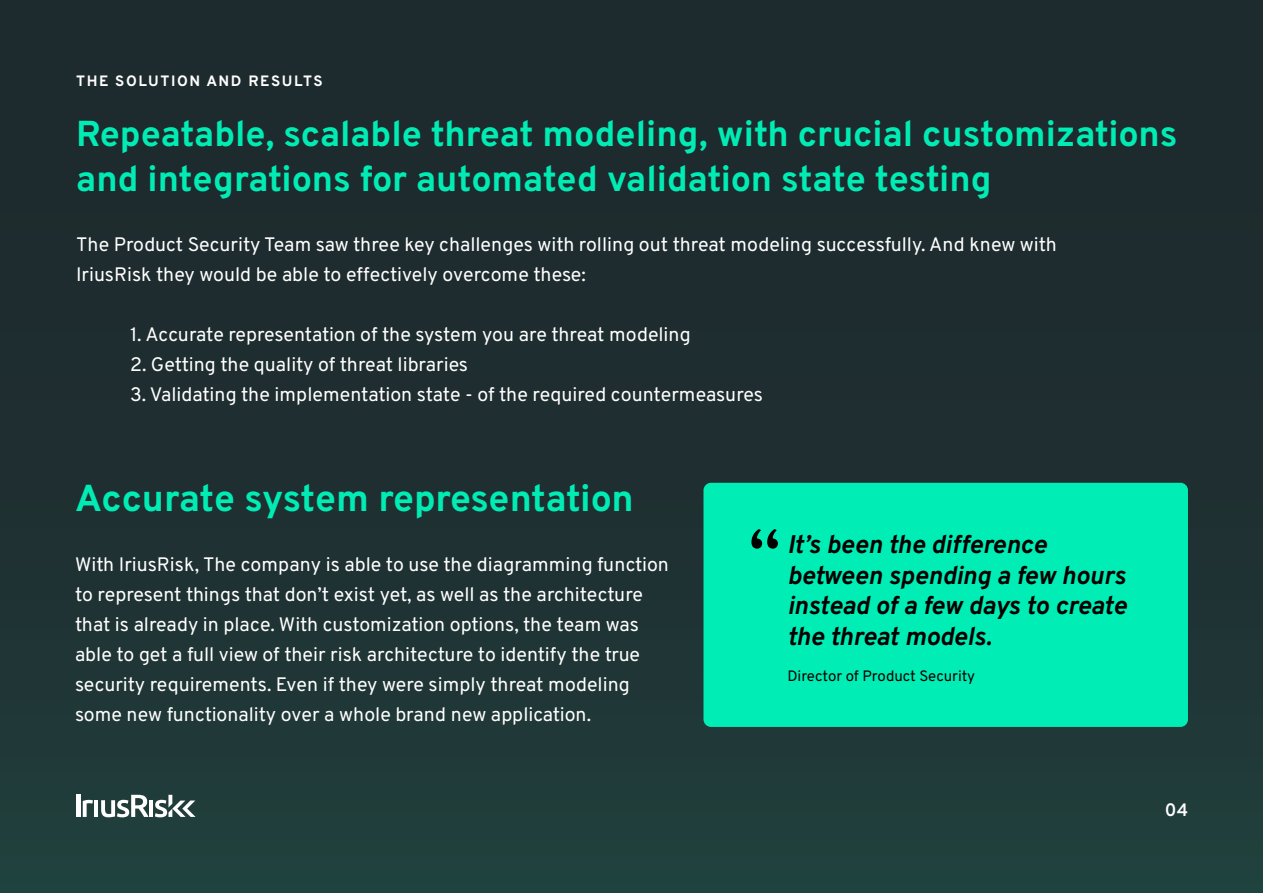
<style>
.page{position:relative;width:1263px;height:893px;background:#fff}
.page>*{position:absolute;margin:0;border:0;box-sizing:border-box;transform-origin:0 0}
.t1{font:75px "Overpass";color:#000}
.t2{font:700 37.5px "Overpass";letter-spacing:-.01em;color:#01ecb4}
.t3{font:700 36px/45px "Overpass";color:#01ecb4}
.t4{font:italic 700 25.5px/30.6px "Overpass";color:#000}
.t5{font:19.5px/30px "Overpass";color:#fff}
.t6{font:600 18px "Overpass";color:#fff}
.t7{font:15px "Overpass";letter-spacing:-.005em;color:#000}
.t8{font:700 15px "Overpass";letter-spacing:.105em;color:#fff}
</style>
<div class="page">
<div style="left:0;top:0;width:1263px;height:893px;background:linear-gradient(to bottom,#1e262b,#203c3a)"></div>
<svg style="left:83px;top:800px;width:10px;height:17px"></svg>
<hr style="left:94px;top:800px;width:4px;height:17px;background:#fff">
<hr style="left:149px;top:800px;width:4px;height:17px;background:#fff">
<hr style="left:76px;top:795px;width:4px;height:22px;background:#fff">
<svg style="left:155px;top:795px;width:41px;height:22px"></svg>
<svg style="left:101px;top:795px;width:48px;height:22px"></svg>
<div style="left:703px;top:483px;width:485px;height:244px;background:#00edb5;border-radius:8px"></div>
<p class="t8" style="left:76px;top:69px;width:248px">THE SOLUTION AND RESULTS</p>
<h3 class="t3" style="left:76px;top:110px;width:1103px">Repeatable, scalable threat modeling, with crucial customizations and integrations for automated validation state testing</h3>
<p class="t5" style="left:76px;top:229px;width:982px">The Product Security Team saw three key challenges with rolling out threat modeling successfully. And knew with<br>IriusRisk they would be able to effectively overcome these:</p>
<p class="t5" style="left:130px;top:319px;width:562px">1. Accurate representation of the system you are threat modeling</p>
<p class="t5" style="left:130px;top:349px;width:340px">2. Getting the quality of threat libraries</p>
<p class="t5" style="left:130px;top:378px;width:634px">3. Validating the implementation state - of the required countermeasures</p>
<h2 class="t2" style="left:75px;top:468px;width:560px">Accurate system representation</h2>
<p class="t5" style="left:75px;top:548px;width:595px">With IriusRisk, The company is able to use the diagramming function to represent things that don’t exist yet, as well as the architecture that is already in place. With customization options, the team was able to get a full view of their risk architecture to identify the true security requirements. Even if they were simply threat modeling some new functionality over a whole brand new application.</p>
<h1 class="t1" style="left:748px;top:496px;width:34px">“</h1>
<h3 class="t4" style="left:787px;top:528px;width:341px">It’s been the difference between spending a few hours instead of a few days to create the threat models.</h3>
<p class="t7" style="left:787px;top:663px;width:189px">Director of Product Security</p>
<p class="t6" style="left:1165px;top:796px;width:25px">04</p>
</div>
